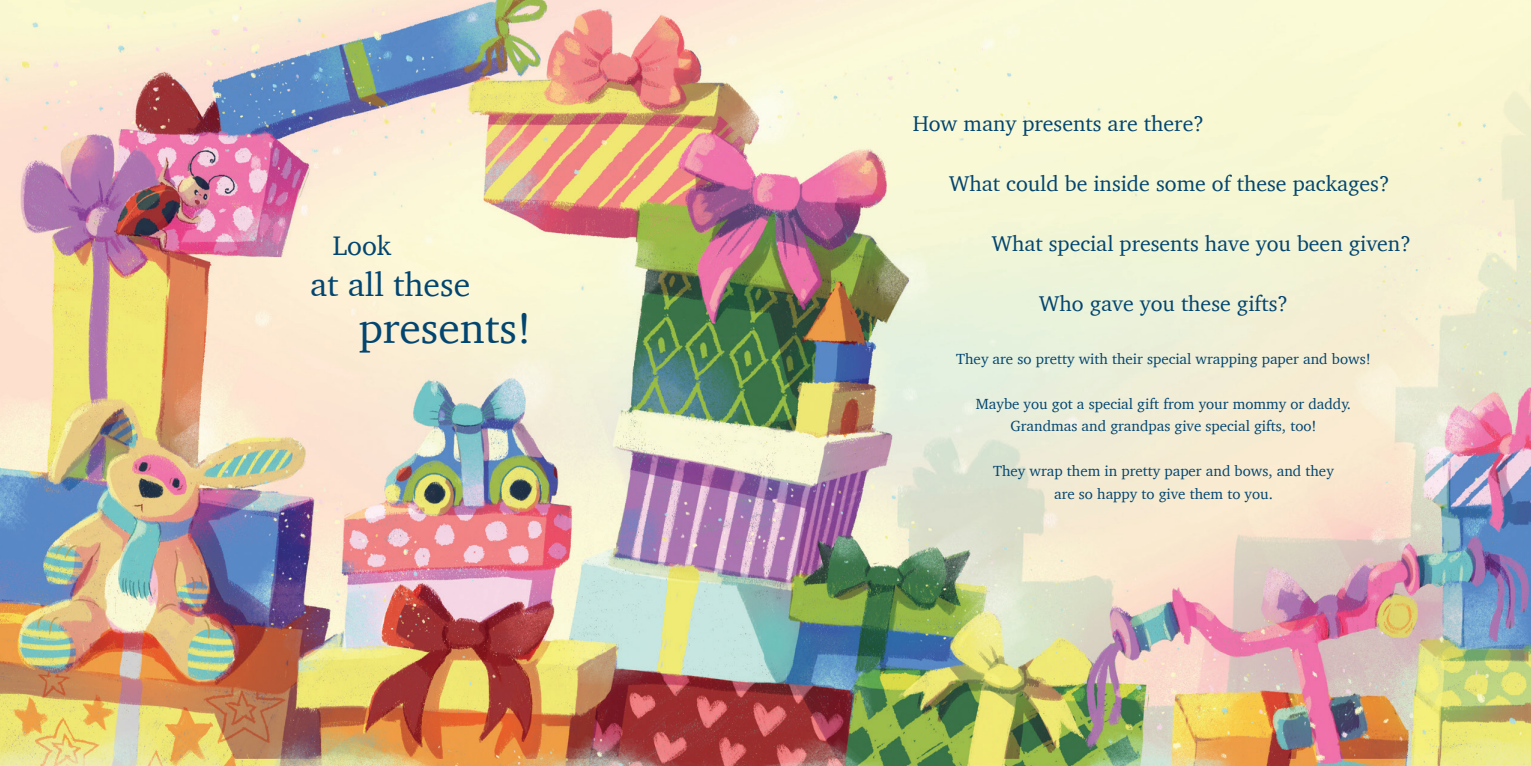
<style>
.page{position:relative;width:1531px;height:766px;background:#fff}
.page>*{position:absolute;margin:0;border:0;box-sizing:border-box;transform-origin:0 0}
.plantin-body{font:43.75px "Charter";color:#024570}
.plantin-body-2{font:33.75px "Charter";color:#024570}
.plantin-body-3{font:27.5px "Charter";color:#024570}
.plantin-call_out{font:21.88px "Charter";color:#024570}
.plantin-body-4{font:15px/22.5px "Charter";color:#024570;text-align:center}
</style>
<div class="page">
<img style="left:0;top:0;width:1531px;height:765px">
<p class="plantin-body-3" style="left:333px;top:222px;width:60px">Look</p>
<p class="plantin-body-2" style="left:310px;top:255px;width:162px">at all these</p>
<p class="plantin-body" style="left:359px;top:290px;width:175px">presents!</p>
<p class="plantin-call_out" style="left:912px;top:105px;width:293px">How many presents are there?</p>
<p class="plantin-call_out" style="left:949px;top:165px;width:442px">What could be inside some of these packages?</p>
<p class="plantin-call_out" style="left:992px;top:225px;width:421px">What special presents have you been given?</p>
<p class="plantin-call_out" style="left:1039px;top:285px;width:251px">Who gave you these gifts?</p>
<p class="plantin-body-4" style="left:956px;top:347px;width:416px">They are so pretty with their special wrapping paper and bows!</p>
<p class="plantin-body-4" style="left:976px;top:392px;width:376px">Maybe you got a special gift from your mommy or daddy.<br>Grandmas and grandpas give special gifts, too!</p>
<p class="plantin-body-4" style="left:993px;top:459px;width:342px">They wrap them in pretty paper and bows, and they are so happy to give them to you.</p>
</div>
